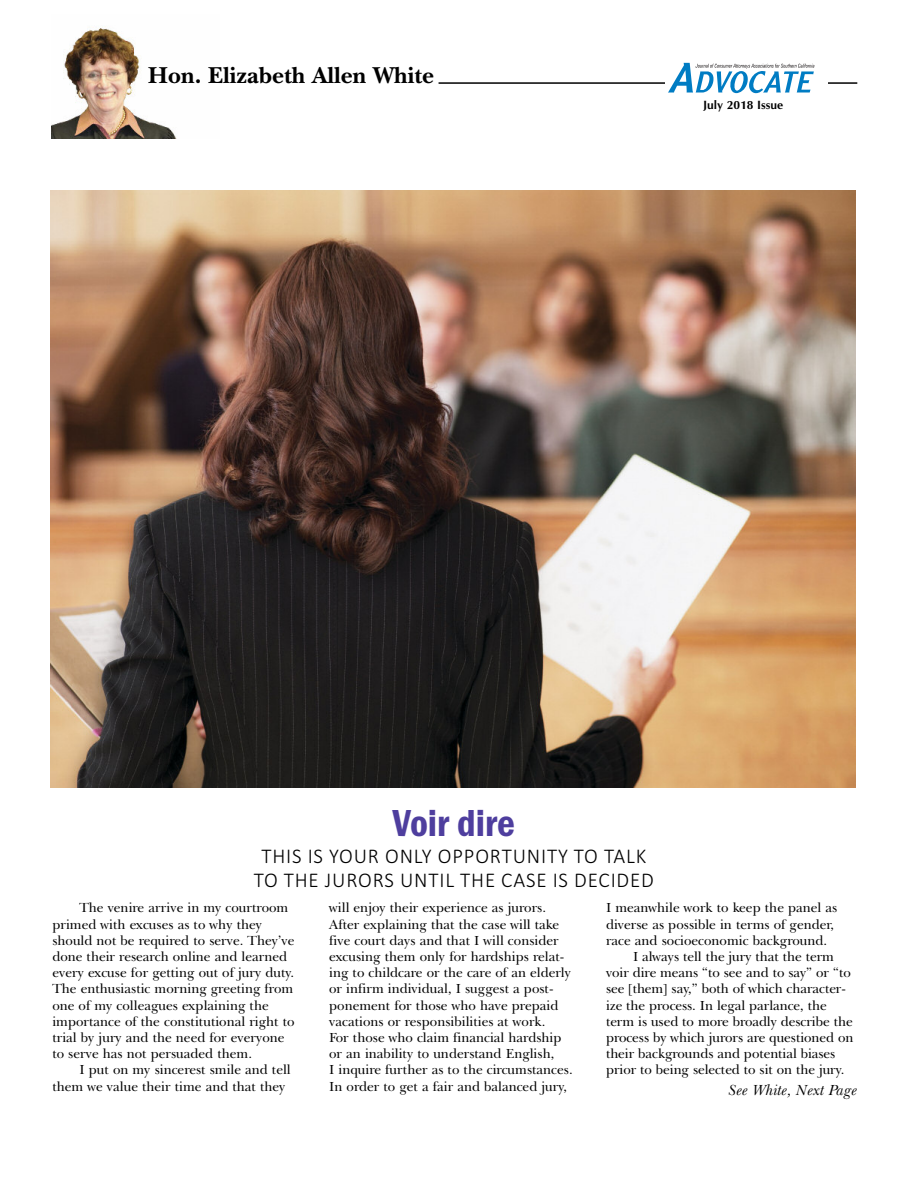
<style>
.page{position:relative;width:918px;height:1188px;background:#fff}
.page>*{position:absolute;margin:0;border:0;box-sizing:border-box;transform-origin:0 0}
.t1{font:600 condensed 39px "Franklin Gothic";color:#4e3e9e}
.t2{font:700 24px "New Baskerville";color:#000}
.t3{font:300 21px/24px "Calibri";letter-spacing:.04em;color:#000;text-align:center}
.t4{font:italic 15px "New Baskerville IT Cby BT";color:#000}
.t5{font:13.5px/16.2px "New Baskerville IT Cby BT";color:#000}
.t6{font:700 12px "CG Omega";color:#000}
</style>
<div class="page">
<img style="left:52px;top:26px;width:124px;height:112px">
<hr style="left:439px;top:82px;width:418px;height:2px;background:#000">
<img style="left:51px;top:190px;width:805px;height:598px">
<div style="left:665px;top:58px;width:163px;height:40px;background:#fff"></div>
<svg style="left:668px;top:63px;width:146px;height:30px"></svg>
<h2 class="t2" style="left:148px;top:68px;width:288px">Hon. Elizabeth Allen White</h2>
<p class="t6" style="left:703px;top:98px;width:81px">July 2018 Issue</p>
<h1 class="t1" style="left:393px;top:800px;width:124px">Voir dire</h1>
<h3 class="t3" style="left:254px;top:844px;width:402px">THIS IS YOUR ONLY OPPORTUNITY TO TALK<br>TO THE JURORS UNTIL THE CASE IS DECIDED</h3>
<p class="t5" style="left:52px;top:901px;width:244px;text-indent:27px">The venire arrive in my courtroom primed with excuses as to why they should not be required to serve. They’ve done their research online and learned every excuse for getting out of jury duty.<br>The enthusiastic morning greeting from one of my colleagues explaining the importance of the constitutional right to trial by jury and the need for everyone to serve has not persuaded them.</p>
<p class="t5" style="left:52px;top:1063px;width:240px;text-indent:27px">I put on my sincerest smile and tell them we value their time and that they</p>
<p class="t5" style="left:329px;top:901px;width:245px">will enjoy their experience as jurors.<br>After explaining that the case will take five court days and that I will consider excusing them only for hardships relat&shy;ing to childcare or the care of an elderly or infirm individual, I suggest a post&shy;ponement for those who have prepaid vacations or responsibilities at work.<br>For those who claim financial hardship or an inability to understand English,<br>I inquire further as to the circumstances.<br>In order to get a fair and balanced jury,</p>
<p class="t5" style="left:606px;top:901px;width:233px">I meanwhile work to keep the panel as</p>
<p class="t5" style="left:606px;top:918px;width:230px">diverse as possible in terms of gender,</p>
<p class="t5" style="left:606px;top:934px;width:223px">race and socioeconomic background.</p>
<p class="t5" style="left:633px;top:950px;width:203px">I always tell the jury that the term</p>
<p class="t5" style="left:606px;top:966px;width:246px">voir dire means “to see and to say” or “to</p>
<p class="t5" style="left:606px;top:982px;width:241px">see [them] say,” both of which character-</p>
<p class="t5" style="left:606px;top:999px;width:222px">ize the process. In legal parlance, the</p>
<p class="t5" style="left:606px;top:1015px;width:248px">term is used to more broadly describe the</p>
<p class="t5" style="left:606px;top:1031px;width:249px">process by which jurors are questioned on</p>
<p class="t5" style="left:606px;top:1047px;width:231px">their backgrounds and potential biases</p>
<p class="t5" style="left:606px;top:1063px;width:240px">prior to being selected to sit on the jury.</p>
<p class="t4" style="left:729px;top:1084px;width:130px">See White, Next Page</p>
</div>
